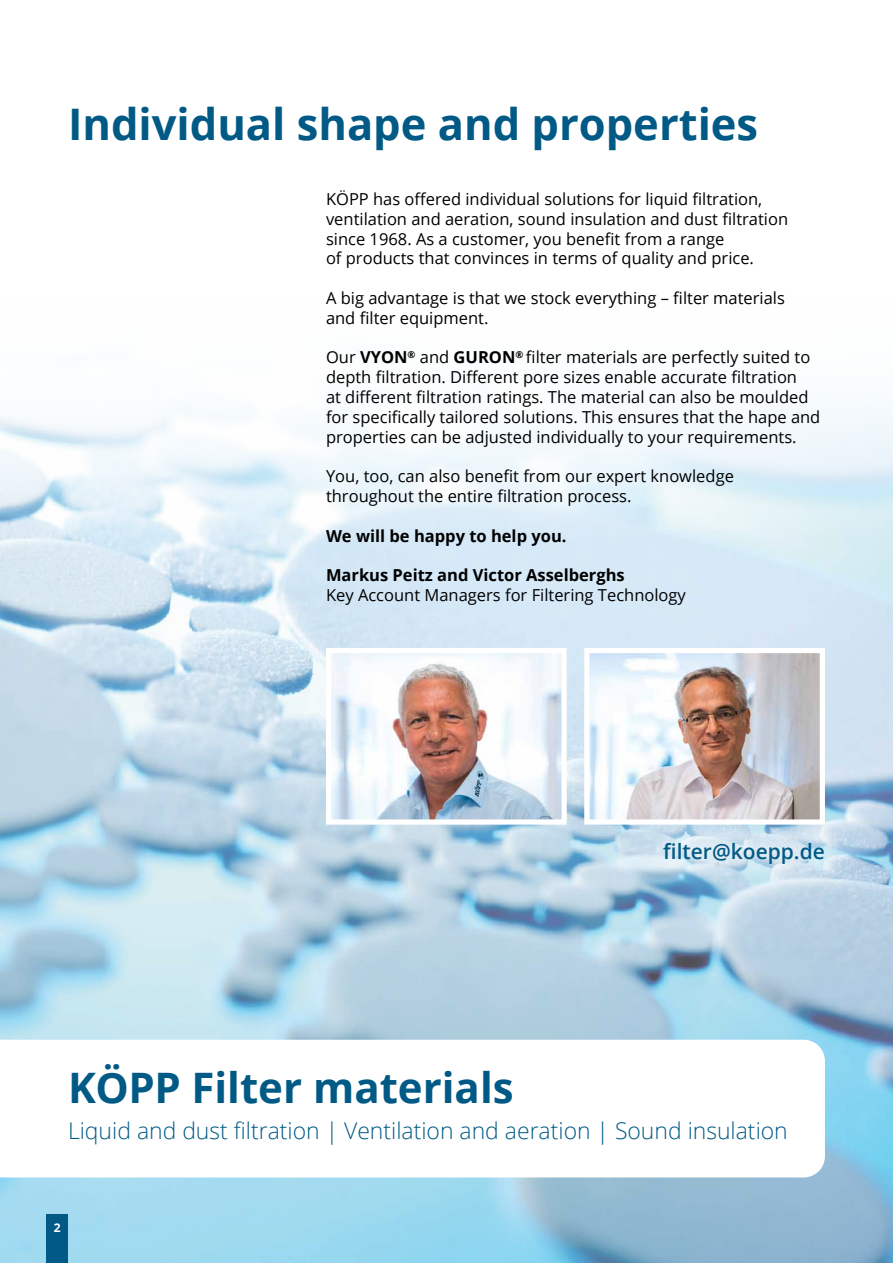
<style>
.page{position:relative;width:893px;height:1263px;background:#fff}
.page>*{position:absolute;margin:0;border:0;box-sizing:border-box;transform-origin:0 0}
.t1{font:700 43.5px "Open Sans";color:#005a85}
.t2{font:700 42px "Open Sans";color:#005a85}
.t3{font:300 22.95px "Open Sans";color:#005a85}
.t4{font:600 21px "Open Sans";color:#005a85}
.t5{font:16.5px/19.8px "Open Sans";color:#000}
.t6{font:700 16.5px "Open Sans";color:#000}
.t7{font:700 12px "Open Sans";color:#fff}
.s1{font-weight:700}
</style>
<div class="page">
<img style="left:0;top:404px;width:893px;height:859px">
<svg style="left:0;top:1040px;width:825px;height:137px"></svg>
<svg style="left:634px;top:811px;width:220px;height:82px;background:#c4dbeb"></svg>
<img style="left:590px;top:654px;width:229px;height:165px">
<div style="left:584px;top:648px;width:241px;height:177px;border:5px solid #fff"></div>
<img style="left:332px;top:654px;width:229px;height:165px">
<div style="left:326px;top:648px;width:241px;height:177px;border:5px solid #fff"></div>
<div style="left:47px;top:1214px;width:21px;height:49px;background:#005a85"></div>
<h1 class="t1" style="left:68px;top:93px;width:692px">Individual shape and properties</h1>
<p class="t5" style="left:326px;top:189px;width:464px">KÖPP has offered individual solutions for liquid filtration, ventilation and aeration, sound insulation and dust filtration since 1968. As a customer, you benefit from a range<br>of products that convinces in terms of quality and price.</p>
<p class="t5" style="left:326px;top:288px;width:460px">A big advantage is that we stock everything – filter materials and filter equipment.</p>
<p class="t5" style="left:326px;top:347px;width:496px">Our <span class="s1">VYON</span><sup>®</sup> and <span class="s1">GURON</span><sup>®</sup> filter materials are perfectly suited to depth filtration. Different pore sizes enable accurate filtration<br>at different filtration ratings. The material can also be moulded for specifically tailored solutions. This ensures that the hape and properties can be adjusted individually to your requirements.</p>
<p class="t5" style="left:326px;top:466px;width:409px">You, too, can also benefit from our expert knowledge throughout the entire filtration process.</p>
<p class="t6" style="left:326px;top:524px;width:242px">We will be happy to help you.</p>
<p class="t6" style="left:326px;top:564px;width:300px">Markus Peitz and Victor Asselberghs</p>
<p class="t5" style="left:326px;top:585px;width:361px">Key Account Managers for Filtering Technology</p>
<p class="t4" style="left:663px;top:836px;width:163px">filter@koepp.de</p>
<h2 class="t2" style="left:68px;top:1058px;width:447px">KÖPP Filter materials</h2>
<h3 class="t3" style="left:68px;top:1115px;width:721px">Liquid and dust filtration | Ventilation and aeration | Sound insulation</h3>
<p class="t7" style="left:54px;top:1219px;width:8px">2</p>
</div>
